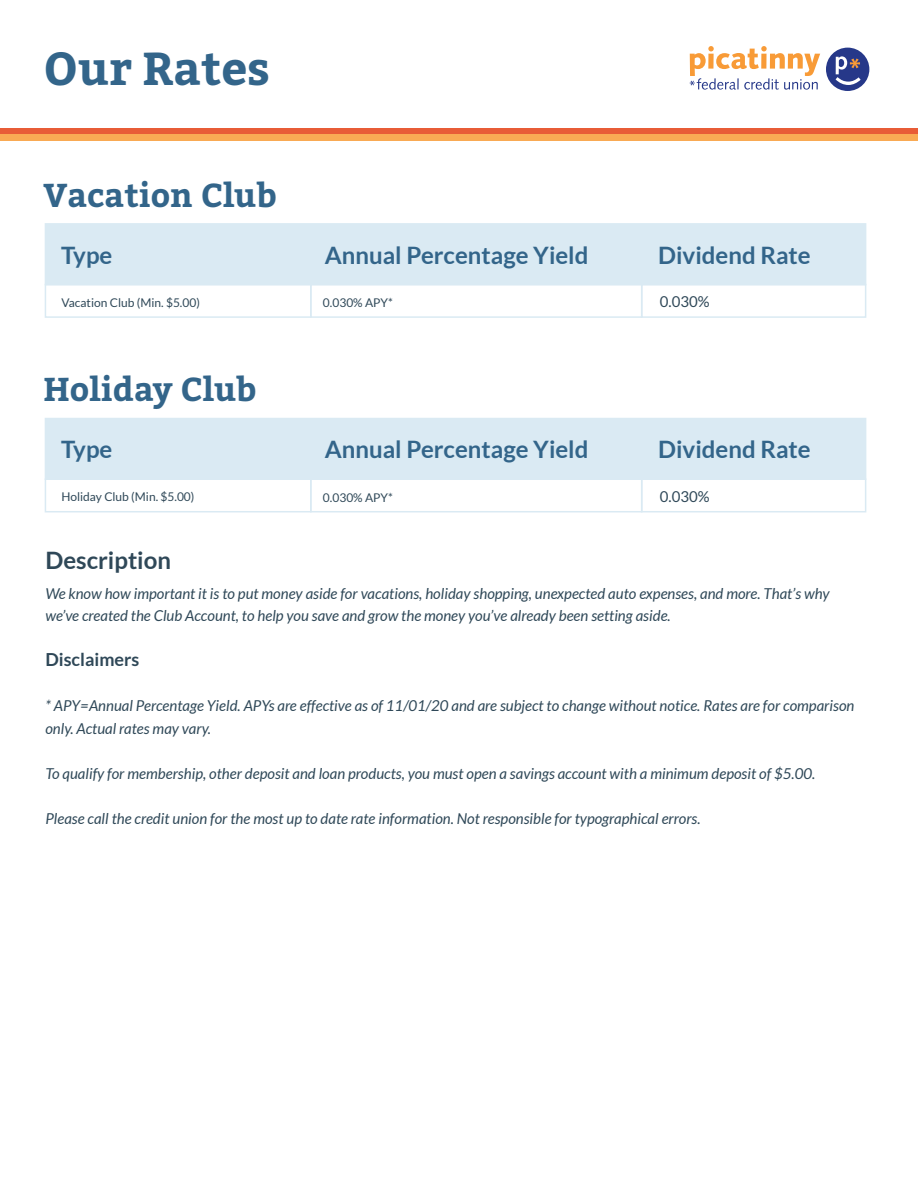
<style>
.page{position:relative;width:918px;height:1188px;background:#fff}
.page>*{position:absolute;margin:0;border:0;box-sizing:border-box;transform-origin:0 0}
.t1{font:700 46.05px "Bitter";color:#33658a}
.t2{font:700 33px "Bitter";color:#33658a}
.t3{font:700 24px "Lato";color:#33658a}
.t4{font:700 24px "Lato";color:#2f4858}
.t5{font:700 18px "Lato";color:#2f4858}
.t6{font:italic 15px/22.5px "Lato";color:#2f4858}
.t7{font:15px "Lato";color:#2f4858}
.t8{font:12px "Lato";color:#2f4858}
</style>
<div class="page">
<div style="left:45px;top:223px;width:821px;height:62px;background:#daeaf3"></div>
<div style="left:45px;top:284px;width:267px;height:34px;border:2px solid #daeaf3"></div>
<div style="left:310px;top:284px;width:332px;height:34px;border:2px solid #daeaf3"></div>
<div style="left:641px;top:284px;width:225px;height:34px;border:2px solid #daeaf3"></div>
<div style="left:45px;top:418px;width:821px;height:62px;background:#daeaf3"></div>
<div style="left:45px;top:478px;width:267px;height:34px;border:2px solid #daeaf3"></div>
<div style="left:310px;top:478px;width:332px;height:34px;border:2px solid #daeaf3"></div>
<div style="left:641px;top:478px;width:225px;height:34px;border:2px solid #daeaf3"></div>
<div style="left:826px;top:48px;width:43px;height:43px;background:#263889;border-radius:50%"></div>
<svg style="left:836px;top:56px;width:25px;height:29px"></svg>
<svg style="left:690px;top:46px;width:130px;height:44px"></svg>
<div style="left:0;top:134px;width:918px;height:6px;background:#f9aa54"></div>
<div style="left:0;top:128px;width:918px;height:6px;background:#e85c37"></div>
<h1 class="t1" style="left:43px;top:38px;width:228px">Our Rates</h1>
<h2 class="t2" style="left:43px;top:174px;width:235px">Vacation Club</h2>
<h3 class="t3" style="left:61px;top:241px;width:53px">Type</h3>
<h3 class="t3" style="left:325px;top:241px;width:265px">Annual Percentage Yield</h3>
<h3 class="t3" style="left:658px;top:241px;width:154px">Dividend Rate</h3>
<p class="t8" style="left:61px;top:296px;width:140px">Vacation Club (Min. $5.00)</p>
<p class="t8" style="left:323px;top:296px;width:72px">0.030% APY*</p>
<p class="t7" style="left:660px;top:293px;width:51px">0.030%</p>
<h2 class="t2" style="left:43px;top:368px;width:215px">Holiday Club</h2>
<h3 class="t3" style="left:61px;top:436px;width:53px">Type</h3>
<h3 class="t3" style="left:325px;top:436px;width:265px">Annual Percentage Yield</h3>
<h3 class="t3" style="left:658px;top:436px;width:154px">Dividend Rate</h3>
<p class="t8" style="left:61px;top:490px;width:135px">Holiday Club (Min. $5.00)</p>
<p class="t8" style="left:323px;top:491px;width:72px">0.030% APY*</p>
<p class="t7" style="left:660px;top:488px;width:51px">0.030%</p>
<h3 class="t4" style="left:45px;top:546px;width:127px">Description</h3>
<p class="t6" style="left:45px;top:582px;width:786px">We know how important it is to put money aside for vacations, holiday shopping, unexpected auto expenses, and more. That’s why we’ve created the Club Account, to help you save and grow the money you’ve already been setting aside.</p>
<p class="t5" style="left:45px;top:649px;width:95px">Disclaimers</p>
<p class="t6" style="left:45px;top:695px;width:811px">* APY=Annual Percentage Yield. APYs are effective as of 11/01/20 and are subject to change without notice. Rates are for comparison only. Actual rates may vary.</p>
<p class="t6" style="left:45px;top:762px;width:771px">To qualify for membership, other deposit and loan products, you must open a savings account with a minimum deposit of $5.00.</p>
<p class="t6" style="left:45px;top:807px;width:657px">Please call the credit union for the most up to date rate information. Not responsible for typographical errors.</p>
</div>
